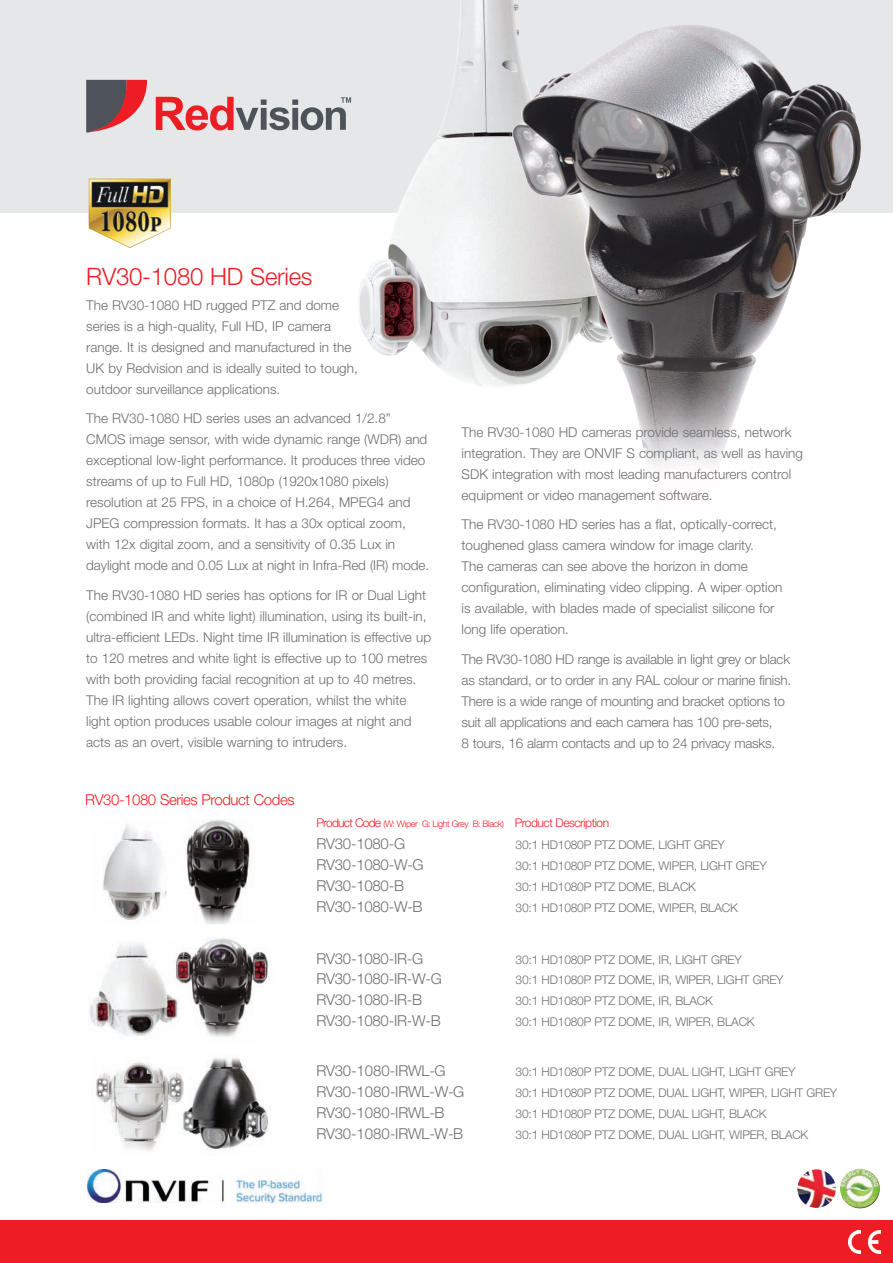
<style>
.page{position:relative;width:893px;height:1263px;background:#fff}
.page>*{position:absolute;margin:0;border:0;box-sizing:border-box;transform-origin:0 0}
.t1{font:300 24px "Helvetica Neue";letter-spacing:-.01em;color:#ee1d23}
.t2{font:300 15px "Helvetica Neue";letter-spacing:-.015em;color:#6c6d70}
.t3{font:300 15px "Helvetica Neue";letter-spacing:-.03em;color:#ee1d23}
.t4{font:300 13.5px/21px "Helvetica Neue";color:#6c6d70}
.t5{font:300 12px "Helvetica Neue";letter-spacing:-.015em;color:#6c6d70}
.t6{font:300 12px "Helvetica Neue";letter-spacing:-.04em;color:#ee1d23}
.s1{font-size:9px}
</style>
<div class="page">
<div style="left:0;top:0;width:893px;height:213px;background:#e6e7e9"></div>
<svg style="left:156px;top:97px;width:195px;height:33px"></svg>
<svg style="left:86px;top:80px;width:61px;height:53px"></svg>
<img style="left:358px;top:0;width:161px;height:386px">
<img style="left:511px;top:24px;width:350px;height:443px">
<div style="left:0;top:1220px;width:893px;height:43px;background:#ee1d23"></div>
<img style="left:859px;top:1168px;width:17px;height:9px">
<img style="left:797px;top:1169px;width:39px;height:39px;border-radius:50%">
<img style="left:89px;top:179px;width:82px;height:69px">
<img style="left:87px;top:1170px;width:236px;height:33px">
<img style="left:848px;top:1231px;width:32px;height:22px">
<img style="left:92px;top:819px;width:83px;height:105px;border-radius:17px">
<img style="left:185px;top:820px;width:67px;height:104px">
<img style="left:184px;top:1058px;width:85px;height:93px">
<img style="left:96px;top:1062px;width:88px;height:89px">
<img style="left:88px;top:940px;width:94px;height:100px;border-radius:9px">
<img style="left:172px;top:938px;width:98px;height:102px">
<h1 class="t1" style="left:86px;top:261px;width:228px">RV30-1080 HD Series</h1>
<p class="t4" style="left:86px;top:294px;width:273px">The RV30-1080 HD rugged PTZ and dome series is a high-quality, Full HD, IP camera range. It is designed and manufactured in the UK by Redvision and is ideally suited to tough, outdoor surveillance applications.</p>
<p class="t4" style="left:86px;top:408px;width:344px">The RV30-1080 HD series uses an advanced 1/2.8” CMOS image sensor, with wide dynamic range (WDR) and exceptional low-light performance. It produces three video streams of up to Full HD, 1080p (1920x1080 pixels) resolution at 25 FPS, in a choice of H.264, MPEG4 and JPEG compression formats. It has a 30x optical zoom, with 12x digital zoom, and a sensitivity of 0.35 Lux in daylight mode and 0.05 Lux at night in Infra-Red (IR) mode.</p>
<p class="t4" style="left:86px;top:584px;width:346px">The RV30-1080 HD series has options for IR or Dual Light (combined IR and white light) illumination, using its built-in, ultra-efficient LEDs. Night time IR illumination is effective up to 120 metres and white light is effective up to 100 metres with both providing facial recognition at up to 40 metres.<br>The IR lighting allows covert operation, whilst the white light option produces usable colour images at night and acts as an overt, visible warning to intruders.</p>
<p class="t3" style="left:85px;top:791px;width:211px">RV30-1080 Series Product Codes</p>
<p class="t4" style="left:462px;top:421px;width:343px">The RV30-1080 HD cameras provide seamless, network integration. They are ONVIF S compliant, as well as having SDK integration with most leading manufacturers control equipment or video management software.</p>
<p class="t4" style="left:462px;top:513px;width:322px">The RV30-1080 HD series has a flat, optically-correct, toughened glass camera window for image clarity.<br>The cameras can see above the horizon in dome configuration, eliminating video clipping. A wiper option is available, with blades made of specialist silicone for long life operation.</p>
<p class="t4" style="left:462px;top:648px;width:331px">The RV30-1080 HD range is available in light grey or black as standard, or to order in any RAL colour or marine finish.<br>There is a wide range of mounting and bracket options to suit all applications and each camera has 100 pre-sets,<br>8 tours, 16 alarm contacts and up to 24 privacy masks.</p>
<p class="t6" style="left:316px;top:815px;width:294px">Product Code <span class="s1">(W: Wiper G: Light Grey B: Black)</span> Product Description</p>
<p class="t2" style="left:316px;top:835px;width:90px">RV30-1080-G</p>
<p class="t5" style="left:516px;top:838px;width:211px">30:1 HD1080P PTZ DOME, LIGHT GREY</p>
<p class="t2" style="left:316px;top:855px;width:109px">RV30-1080-W-G</p>
<p class="t5" style="left:516px;top:858px;width:253px">30:1 HD1080P PTZ DOME, WIPER, LIGHT GREY</p>
<p class="t2" style="left:316px;top:876px;width:89px">RV30-1080-B</p>
<p class="t5" style="left:516px;top:879px;width:182px">30:1 HD1080P PTZ DOME, BLACK</p>
<p class="t2" style="left:316px;top:897px;width:108px">RV30-1080-W-B</p>
<p class="t5" style="left:516px;top:900px;width:224px">30:1 HD1080P PTZ DOME, WIPER, BLACK</p>
<p class="t2" style="left:316px;top:949px;width:108px">RV30-1080-IR-G</p>
<p class="t5" style="left:516px;top:952px;width:228px">30:1 HD1080P PTZ DOME, IR, LIGHT GREY</p>
<p class="t2" style="left:316px;top:970px;width:127px">RV30-1080-IR-W-G</p>
<p class="t5" style="left:516px;top:973px;width:269px">30:1 HD1080P PTZ DOME, IR, WIPER, LIGHT GREY</p>
<p class="t2" style="left:316px;top:990px;width:107px">RV30-1080-IR-B</p>
<p class="t5" style="left:516px;top:993px;width:199px">30:1 HD1080P PTZ DOME, IR, BLACK</p>
<p class="t2" style="left:316px;top:1011px;width:126px">RV30-1080-IR-W-B</p>
<p class="t5" style="left:516px;top:1014px;width:241px">30:1 HD1080P PTZ DOME, IR, WIPER, BLACK</p>
<p class="t2" style="left:316px;top:1062px;width:131px">RV30-1080-IRWL-G</p>
<p class="t5" style="left:516px;top:1065px;width:281px">30:1 HD1080P PTZ DOME, DUAL LIGHT, LIGHT GREY</p>
<p class="t2" style="left:316px;top:1082px;width:150px">RV30-1080-IRWL-W-G</p>
<p class="t5" style="left:516px;top:1085px;width:323px">30:1 HD1080P PTZ DOME, DUAL LIGHT, WIPER, LIGHT GREY</p>
<p class="t2" style="left:316px;top:1103px;width:130px">RV30-1080-IRWL-B</p>
<p class="t5" style="left:516px;top:1106px;width:252px">30:1 HD1080P PTZ DOME, DUAL LIGHT, BLACK</p>
<p class="t2" style="left:316px;top:1124px;width:148px">RV30-1080-IRWL-W-B</p>
<p class="t5" style="left:516px;top:1127px;width:294px">30:1 HD1080P PTZ DOME, DUAL LIGHT, WIPER, BLACK</p>
</div>
